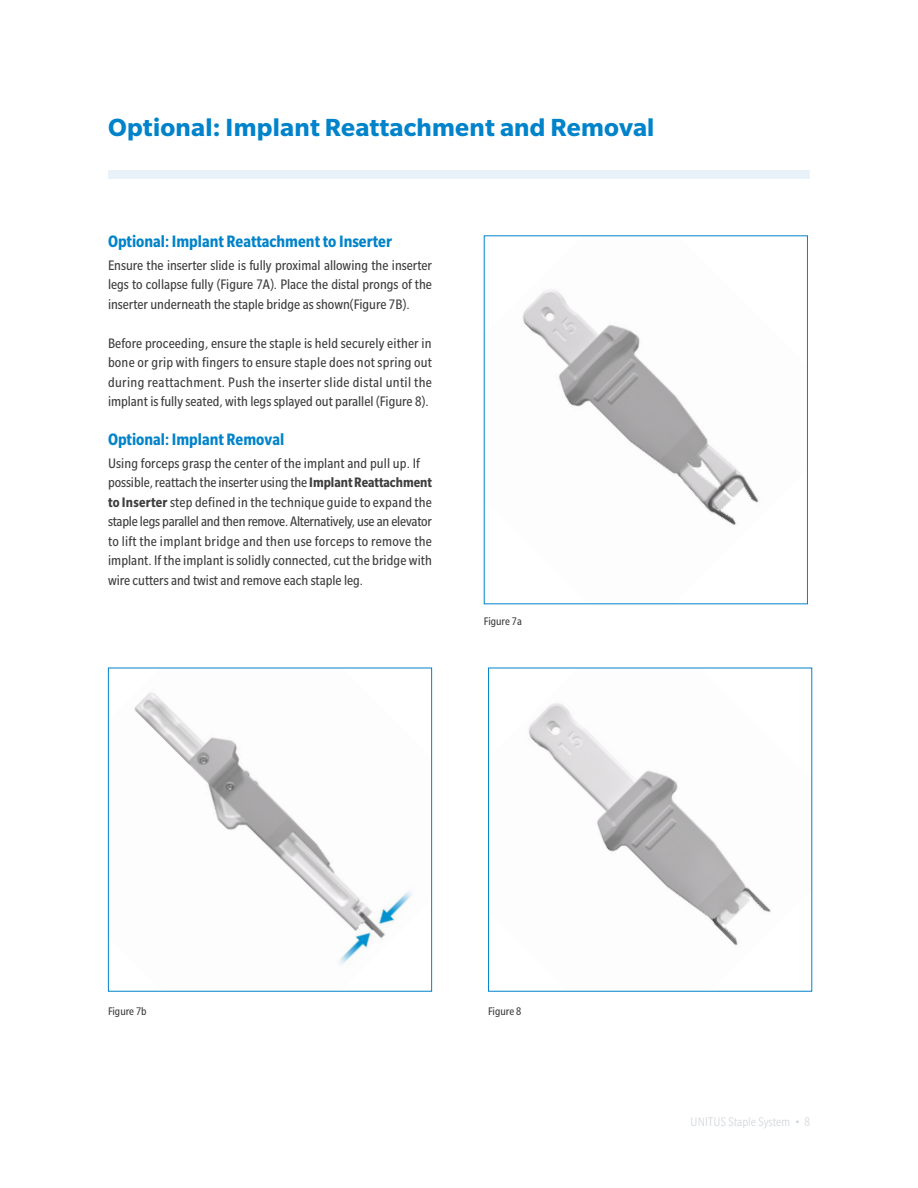
<style>
.page{position:relative;width:918px;height:1188px;background:#fff}
.page>*{position:absolute;margin:0;border:0;box-sizing:border-box;transform-origin:0 0}
.t1{font:700 27px "Slate Pro";letter-spacing:.01em;color:#0083ca}
.t2{font:700 condensed 18px "Slate Pro";color:#0083ca}
.t3{font:condensed 15px/19.5px "Slate Pro";letter-spacing:.005em;color:#3e3e3f;text-align:justify}
.t4{font:condensed 15px/19.5px "Slate Pro";letter-spacing:-.015em;color:#3e3e3f}
.t5{font:condensed 15px "Slate Pro";letter-spacing:.025em;color:#3e3e3f}
.t6{font:300 condensed 13.5px "Slate Pro";color:#d0d4d8}
.t7{font:condensed 12px "Slate Pro";color:#3e3e3f}
.s1{font-weight:700}
</style>
<div class="page">
<img style="left:522px;top:290px;width:237px;height:235px">
<div style="left:108px;top:170px;width:702px;height:8px;background:#e8f2f8"></div>
<img style="left:134px;top:692px;width:279px;height:273px">
<div style="left:108px;top:668px;width:324px;height:324px;border:1px solid #0083ca"></div>
<img style="left:528px;top:703px;width:243px;height:243px">
<p class="t1" style="left:108px;top:113px;width:548px">Optional: Implant Reattachment and Removal</p>
<p class="t2" style="left:108px;top:232px;width:286px">Optional: Implant Reattachment to Inserter</p>
<p class="t3" style="left:108px;top:255px;width:326px">Ensure the inserter slide is fully proximal allowing the inserter legs to collapse fully (Figure 7A). Place the distal prongs of the inserter underneath the staple bridge as shown(Figure 7B).</p>
<p class="t3" style="left:108px;top:333px;width:325px">Before proceeding, ensure the staple is held securely either in</p>
<p class="t3" style="left:108px;top:353px;width:326px">bone or grip with fingers to ensure staple does not spring out</p>
<p class="t5" style="left:108px;top:374px;width:325px">during reattachment. Push the inserter slide distal until the</p>
<p class="t3" style="left:108px;top:392px;width:322px">implant is fully seated, with legs splayed out parallel (Figure 8).</p>
<p class="t2" style="left:108px;top:430px;width:178px">Optional: Implant Removal</p>
<p class="t3" style="left:108px;top:453px;width:313px">Using forceps grasp the center of the implant and pull up. If</p>
<p class="t3" style="left:108px;top:473px;width:326px">possible, reattach the inserter using the <span class="s1">Implant Reattachment</span></p>
<p class="t3" style="left:108px;top:492px;width:326px"><span class="s1">to Inserter</span> step defined in the technique guide to expand the</p>
<p class="t4" style="left:108px;top:512px;width:326px">staple legs parallel and then remove. Alternatively, use an elevator to lift the implant bridge and then use forceps to remove the</p>
<p class="t3" style="left:108px;top:551px;width:325px">implant. If the implant is solidly connected, cut the bridge with</p>
<p class="t3" style="left:108px;top:570px;width:257px">wire cutters and twist and remove each staple leg.</p>
<p class="t7" style="left:484px;top:615px;width:39px">Figure 7a</p>
<p class="t7" style="left:108px;top:1005px;width:40px">Figure 7b</p>
<p class="t7" style="left:488px;top:1005px;width:35px">Figure 8</p>
<p class="t6" style="left:691px;top:1114px;width:121px">UNITUS Staple System • 8</p>
</div>
